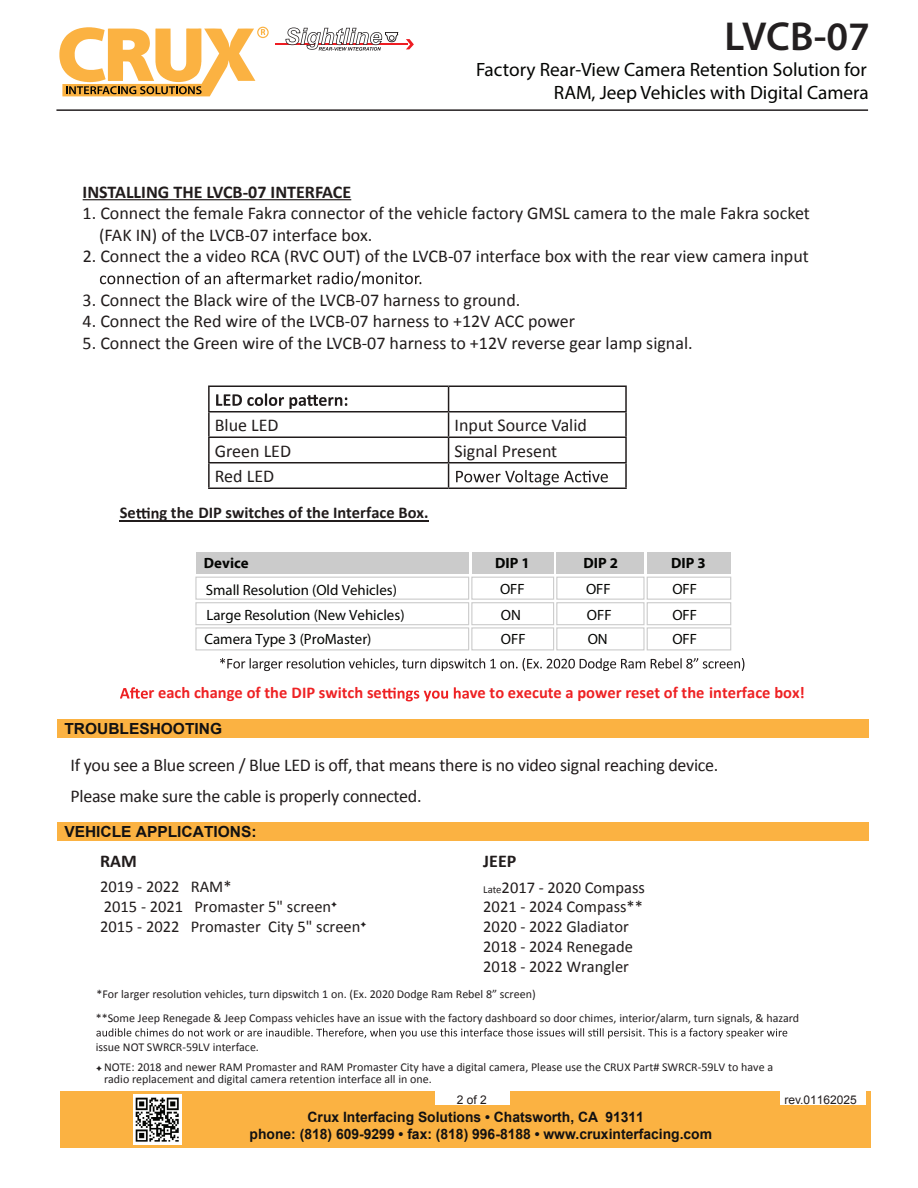
<style>
.page{position:relative;width:918px;height:1188px;background:#fff}
.page>*{position:absolute;margin:0;border:0;box-sizing:border-box;transform-origin:0 0}
.t1{font:600 40.5px "Myriad Pro";letter-spacing:-.005em;color:#231f20}
.t2{font:19.35px/23.1px "Myriad Pro";color:#040503;text-align:right}
.t3{font:18px/21.6px "Calibri";color:#211c1c}
.t4{font:700 18px "Calibri";color:#211c1c}
.t5{font:16.5px/19.8px "Calibri";color:#211c1c}
.t6{font:700 16.5px "Calibri";color:#ee2224}
.t7{font:700 16.5px "Calibri";color:#211c1c}
.t8{font:700 15.3px "Arial";color:#121112}
.t9{font:14.85px/25.5px "Myriad Pro";color:#040503}
.t10{font:700 14.85px "Myriad Pro";color:#040503}
.t11{font:700 14.25px/17.1px "Arial";color:#121112}
.t12{font:12px/12px "Calibri";color:#231f20}
.t13{font:12px "Arial";color:#211c1c}
.s1{font-size:10.65px;color:#231f20}
</style>
<div class="page">
<div style="left:61px;top:1092px;width:810px;height:56px;background:#fbb242"></div>
<img style="left:134px;top:1095px;width:47px;height:50px">
<div style="left:436px;top:1092px;width:74px;height:13px;background:#fff"></div>
<div style="left:780px;top:1092px;width:86px;height:13px;background:#fff"></div>
<div style="left:57px;top:823px;width:812px;height:18px;background:#fbb242"></div>
<div style="left:57px;top:720px;width:812px;height:18px;background:#fbb242"></div>
<hr style="left:83px;top:199px;width:268px;height:1px;background:#211c1c">
<svg style="left:100px;top:271px;width:321px;height:16px"></svg>
<hr style="left:208px;top:386px;width:241px;height:1px;background:#211c1c">
<hr style="left:208px;top:387px;width:2px;height:24px;background:#211c1c">
<hr style="left:449px;top:386px;width:178px;height:1px;background:#211c1c">
<hr style="left:625px;top:387px;width:2px;height:24px;background:#211c1c">
<hr style="left:208px;top:411px;width:241px;height:1px;background:#211c1c">
<hr style="left:208px;top:412px;width:2px;height:24px;background:#211c1c">
<hr style="left:449px;top:411px;width:178px;height:1px;background:#211c1c">
<hr style="left:625px;top:412px;width:2px;height:24px;background:#211c1c">
<hr style="left:208px;top:436px;width:241px;height:2px;background:#211c1c">
<hr style="left:208px;top:438px;width:2px;height:24px;background:#211c1c">
<hr style="left:449px;top:436px;width:178px;height:2px;background:#211c1c">
<hr style="left:625px;top:438px;width:2px;height:24px;background:#211c1c">
<hr style="left:208px;top:462px;width:241px;height:2px;background:#211c1c">
<hr style="left:208px;top:464px;width:2px;height:24px;background:#211c1c">
<hr style="left:449px;top:462px;width:178px;height:2px;background:#211c1c">
<svg style="left:448px;top:387px;width:1px;height:101px"></svg>
<hr style="left:625px;top:464px;width:2px;height:24px;background:#211c1c">
<hr style="left:208px;top:488px;width:241px;height:1px;background:#211c1c">
<hr style="left:449px;top:488px;width:178px;height:1px;background:#211c1c">
<svg style="left:216px;top:394px;width:131px;height:15px"></svg>
<svg style="left:456px;top:470px;width:152px;height:15px"></svg>
<svg style="left:136px;top:508px;width:22px;height:11px"></svg>
<hr style="left:120px;top:520px;width:309px;height:1px;background:#211c1c">
<svg style="left:120px;top:687px;width:28px;height:12px"></svg>
<svg style="left:382px;top:687px;width:87px;height:14px"></svg>
<svg style="left:220px;top:658px;width:524px;height:13px"></svg>
<div style="left:196px;top:552px;width:273px;height:22px;background:#cbcbcb"></div>
<div style="left:472px;top:552px;width:82px;height:22px;background:#cbcbcb"></div>
<div style="left:557px;top:552px;width:87px;height:22px;background:#cbcbcb"></div>
<div style="left:647px;top:552px;width:84px;height:22px;background:#cbcbcb"></div>
<div style="left:195px;top:577px;width:274px;height:23px;border:1px solid #cbcbcb"></div>
<div style="left:471px;top:577px;width:83px;height:23px;border:1px solid #cbcbcb"></div>
<div style="left:556px;top:577px;width:89px;height:23px;border:1px solid #cbcbcb"></div>
<div style="left:647px;top:577px;width:84px;height:23px;border:1px solid #cbcbcb"></div>
<div style="left:195px;top:602px;width:274px;height:23px;border:1px solid #cbcbcb"></div>
<div style="left:471px;top:602px;width:83px;height:23px;border:1px solid #cbcbcb"></div>
<div style="left:556px;top:602px;width:89px;height:23px;border:1px solid #cbcbcb"></div>
<div style="left:647px;top:602px;width:84px;height:23px;border:1px solid #cbcbcb"></div>
<div style="left:195px;top:627px;width:274px;height:23px;border:1px solid #cbcbcb"></div>
<div style="left:471px;top:627px;width:83px;height:23px;border:1px solid #cbcbcb"></div>
<div style="left:556px;top:627px;width:89px;height:23px;border:1px solid #cbcbcb"></div>
<div style="left:647px;top:627px;width:84px;height:23px;border:1px solid #cbcbcb"></div>
<svg style="left:96px;top:1028px;width:691px;height:11px"></svg>
<svg style="left:59px;top:27px;width:210px;height:69px"></svg>
<hr style="left:275px;top:43px;width:133px;height:2px;background:#ee1d23">
<svg style="left:406px;top:39px;width:8px;height:10px"></svg>
<svg style="left:286px;top:28px;width:112px;height:23px"></svg>
<hr style="left:56px;top:109px;width:812px;height:2px;background:#231f20">
<h1 class="t1" style="left:725px;top:11px;width:147px">LVCB-07</h1>
<p class="t2" style="left:476px;top:58px;width:394px">Factory Rear-View Camera Retention Solution for<br>RAM, Jeep Vehicles with Digital Camera</p>
<p class="t4" style="left:83px;top:179px;width:270px">INSTALLING THE LVCB-07 INTERFACE</p>
<p class="t3" style="left:99px;top:202px;width:712px;text-indent:-17px">1. Connect the female Fakra connector of the vehicle factory GMSL camera to the male Fakra socket (FAK IN) of the LVCB-07 interface box.</p>
<p class="t3" style="left:83px;top:245px;width:728px">2. Connect the a video RCA (RVC OUT) of the LVCB-07 interface box with the rear view camera input</p>
<p class="t3" style="left:83px;top:288px;width:439px">3. Connect the Black wire of the LVCB-07 harness to ground.</p>
<p class="t3" style="left:83px;top:310px;width:494px">4. Connect the Red wire of the LVCB-07 harness to +12V ACC power</p>
<p class="t3" style="left:83px;top:331px;width:612px">5. Connect the Green wire of the LVCB-07 harness to +12V reverse gear lamp signal.</p>
<p class="t3" style="left:215px;top:414px;width:65px">Blue LED</p>
<p class="t3" style="left:455px;top:414px;width:134px">Input Source Valid</p>
<p class="t3" style="left:215px;top:439px;width:78px">Green LED</p>
<p class="t3" style="left:455px;top:439px;width:104px">Signal Present</p>
<p class="t3" style="left:215px;top:465px;width:61px">Red LED</p>
<p class="t7" style="left:120px;top:501px;width:18px">Se</p>
<p class="t7" style="left:159px;top:501px;width:271px">g the DIP switches of the Interface Box.</p>
<p class="t10" style="left:204px;top:553px;width:46px">Device</p>
<p class="t9" style="left:206px;top:577px;width:200px">Small Resolution (Old Vehicles)<br>Large Resolution (New Vehicles)</p>
<p class="t9" style="left:205px;top:626px;width:168px">Camera Type 3 (ProMaster)</p>
<p class="t10" style="left:495px;top:553px;width:36px">DIP 1</p>
<p class="t10" style="left:583px;top:553px;width:36px">DIP 2</p>
<p class="t10" style="left:671px;top:553px;width:36px">DIP 3</p>
<p class="t9" style="left:500px;top:577px;width:26px">OFF</p>
<p class="t9" style="left:586px;top:577px;width:26px">OFF</p>
<p class="t9" style="left:672px;top:577px;width:26px">OFF</p>
<p class="t9" style="left:587px;top:602px;width:26px">OFF</p>
<p class="t9" style="left:672px;top:602px;width:26px">OFF</p>
<p class="t9" style="left:501px;top:626px;width:26px">OFF</p>
<p class="t9" style="left:672px;top:626px;width:26px">OFF</p>
<p class="t9" style="left:501px;top:602px;width:22px">ON</p>
<p class="t9" style="left:588px;top:626px;width:22px">ON</p>
<p class="t6" style="left:149px;top:681px;width:235px">r each change of the DIP switch se</p>
<p class="t6" style="left:470px;top:681px;width:337px">ve to execute a power reset of the interface box!</p>
<p class="t8" style="left:64px;top:719px;width:159px">TROUBLESHOOTING</p>
<p class="t3" style="left:71px;top:749px;width:649px;line-height:30.5px">If you see a Blue screen / Blue LED is off, that means there is no video signal reaching device.<br>Please make sure the cable is properly connected.</p>
<p class="t8" style="left:64px;top:822px;width:194px">VEHICLE APPLICATIONS:</p>
<p class="t4" style="left:100px;top:849px;width:38px">RAM</p>
<p class="t5" style="left:100px;top:876px;width:268px">2019 - 2022 RAM*<br>2015 - 2021 Promaster 5" screen<sup>✦<br></sup>2015 - 2022 Promaster City 5" screen<sup>✦</sup></p>
<p class="t4" style="left:483px;top:848px;width:35px">JEEP</p>
<p class="t5" style="left:483px;top:877px;width:163px"><span class="s1">Late</span>2017 - 2020 Compass<br>2021 - 2024 Compass**<br>2020 - 2022 Gladiator<br>2018 - 2024 Renegade<br>2018 - 2022 Wrangler</p>
<p class="t12" style="left:96px;top:987px;width:441px">*For larger resolution vehicles, turn dipswitch 1 on. (Ex. 2020 Dodge Ram Rebel 8” screen)</p>
<p class="t12" style="left:96px;top:1011px;width:705px">**Some Jeep Renegade &amp; Jeep Compass vehicles have an issue with the factory dashboard so door chimes, interior/alarm, turn signals, &amp; hazard</p>
<p class="t12" style="left:96px;top:1040px;width:165px">issue NOT SWRCR-59LV interface.</p>
<p class="t12" style="left:104px;top:1061px;width:671px;text-indent:-8px">✦ NOTE: 2018 and newer RAM Promaster and RAM Promaster City have a digital camera, Please use the CRUX Part# SWRCR-59LV to have a radio replacement and digital camera retention interface all in one.</p>
<p class="t13" style="left:457px;top:1092px;width:32px">2 of 2</p>
<p class="t11" style="left:250px;top:1109px;width:464px;text-indent:58px">Crux Interfacing Solutions • Chatsworth, CA 91311<br>phone: (818) 609-9299 • fax: (818) 996-8188 • www.cruxinterfacing.com</p>
<p class="t13" style="left:784px;top:1092px;width:74px">rev.01162025</p>
</div>
